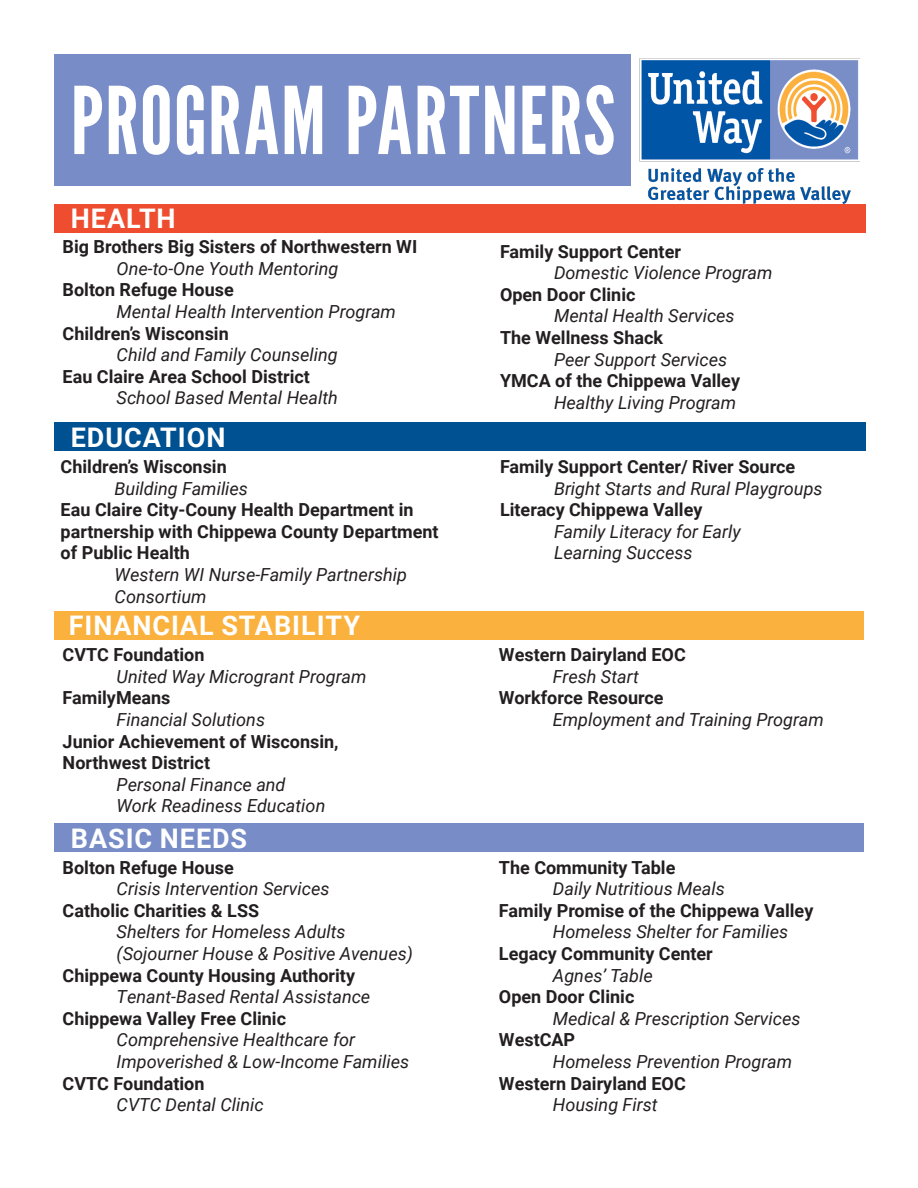
<style>
.page{position:relative;width:918px;height:1188px;background:#fff}
.page>*{position:absolute;margin:0;border:0;box-sizing:border-box;transform-origin:0 0}
.Headline_2a{font:93px "League Gothic";letter-spacing:.015em;color:#fff}
.t1{font:700 27px "Roboto";letter-spacing:.035em;color:#fff}
.t2{font:italic 18px/21.6px "Roboto";color:#231f20}
.t3{font:700 18px/21.6px "Roboto";color:#231f20}
</style>
<div class="page">
<div style="left:54px;top:54px;width:577px;height:132px;background:#788dc7"></div>
<div style="left:54px;top:205px;width:811px;height:28px;background:#ef4d30"></div>
<div style="left:54px;top:422px;width:811px;height:28px;background:#005191"></div>
<div style="left:54px;top:612px;width:810px;height:28px;background:#fbb13d"></div>
<div style="left:54px;top:823px;width:810px;height:28px;background:#788dc7"></div>
<img style="left:639px;top:58px;width:220px;height:147px">
<p class="Headline_2a" style="left:71px;top:66px;width:546px">PROGRAM PARTNERS</p>
<p class="t1" style="left:71px;top:199px;width:106px">HEALTH</p>
<p class="t3" style="left:63px;top:235px;width:356px">Big Brothers Big Sisters of Northwestern WI</p>
<p class="t2" style="left:117px;top:257px;width:223px">One-to-One Youth Mentoring</p>
<p class="t3" style="left:63px;top:279px;width:173px">Bolton Refuge House</p>
<p class="t2" style="left:117px;top:300px;width:281px">Mental Health Intervention Program</p>
<p class="t3" style="left:63px;top:322px;width:168px">Children’s Wisconsin</p>
<p class="t2" style="left:117px;top:343px;width:223px">Child and Family Counseling</p>
<p class="t3" style="left:63px;top:365px;width:249px">Eau Claire Area School District</p>
<p class="t2" style="left:117px;top:387px;width:223px">School Based Mental Health</p>
<p class="t1" style="left:71px;top:419px;width:156px">EDUCATION</p>
<p class="t3" style="left:61px;top:455px;width:168px">Children’s Wisconsin</p>
<p class="t2" style="left:115px;top:477px;width:135px">Building Families</p>
<p class="t3" style="left:61px;top:498px;width:354px">Eau Claire City-Couny Health Department in</p>
<p class="t3" style="left:61px;top:520px;width:380px">partnership with Chippewa County Department of Public Health</p>
<p class="t2" style="left:115px;top:563px;width:294px">Western WI Nurse-Family Partnership<br>Consortium</p>
<p class="t1" style="left:69px;top:607px;width:293px">FINANCIAL STABILITY</p>
<p class="t3" style="left:63px;top:643px;width:143px">CVTC Foundation</p>
<p class="t2" style="left:117px;top:665px;width:251px">United Way Microgrant Program</p>
<p class="t3" style="left:63px;top:687px;width:109px">FamilyMeans</p>
<p class="t2" style="left:117px;top:708px;width:150px">Financial Solutions</p>
<p class="t3" style="left:63px;top:730px;width:277px">Junior Achievement of Wisconsin,</p>
<p class="t3" style="left:63px;top:751px;width:149px">Northwest District</p>
<p class="t2" style="left:117px;top:773px;width:170px">Personal Finance and</p>
<p class="t2" style="left:117px;top:795px;width:210px">Work Readiness Education</p>
<p class="t1" style="left:71px;top:819px;width:178px">BASIC NEEDS</p>
<p class="t3" style="left:63px;top:856px;width:173px">Bolton Refuge House</p>
<p class="t2" style="left:117px;top:877px;width:214px">Crisis Intervention Services</p>
<p class="t3" style="left:63px;top:899px;width:198px">Catholic Charities &amp; LSS</p>
<p class="t2" style="left:117px;top:920px;width:230px">Shelters for Homeless Adults</p>
<p class="t2" style="left:117px;top:942px;width:298px">(Sojourner House &amp; Positive Avenues)</p>
<p class="t3" style="left:63px;top:964px;width:294px">Chippewa County Housing Authority</p>
<p class="t2" style="left:117px;top:985px;width:255px">Tenant-Based Rental Assistance</p>
<p class="t3" style="left:63px;top:1007px;width:225px">Chippewa Valley Free Clinic</p>
<p class="t2" style="left:117px;top:1028px;width:240px">Comprehensive Healthcare for</p>
<p class="t2" style="left:117px;top:1050px;width:294px">Impoverished &amp; Low-Income Families</p>
<p class="t3" style="left:63px;top:1072px;width:143px">CVTC Foundation</p>
<p class="t2" style="left:117px;top:1093px;width:149px">CVTC Dental Clinic</p>
<p class="t3" style="left:500px;top:240px;width:182px">Family Support Center</p>
<p class="t2" style="left:554px;top:261px;width:220px">Domestic Violence Program</p>
<p class="t3" style="left:500px;top:283px;width:137px">Open Door Clinic</p>
<p class="t2" style="left:554px;top:305px;width:182px">Mental Health Services</p>
<p class="t3" style="left:500px;top:326px;width:165px">The Wellness Shack</p>
<p class="t2" style="left:554px;top:348px;width:175px">Peer Support Services</p>
<p class="t3" style="left:500px;top:369px;width:242px">YMCA of the Chippewa Valley</p>
<p class="t2" style="left:554px;top:391px;width:184px">Healthy Living Program</p>
<p class="t3" style="left:500px;top:455px;width:297px">Family Support Center/ River Source</p>
<p class="t2" style="left:554px;top:477px;width:270px">Bright Starts and Rural Playgroups</p>
<p class="t3" style="left:500px;top:498px;width:204px">Literacy Chippewa Valley</p>
<p class="t2" style="left:554px;top:520px;width:188px">Family Literacy for Early</p>
<p class="t2" style="left:554px;top:542px;width:140px">Learning Success</p>
<p class="t3" style="left:499px;top:643px;width:188px">Western Dairyland EOC</p>
<p class="t2" style="left:553px;top:665px;width:88px">Fresh Start</p>
<p class="t3" style="left:499px;top:687px;width:166px">Workforce Resource</p>
<p class="t2" style="left:553px;top:708px;width:272px">Employment and Training Program</p>
<p class="t3" style="left:499px;top:856px;width:178px">The Community Table</p>
<p class="t2" style="left:553px;top:877px;width:173px">Daily Nutritious Meals</p>
<p class="t3" style="left:499px;top:899px;width:316px">Family Promise of the Chippewa Valley</p>
<p class="t2" style="left:553px;top:920px;width:237px">Homeless Shelter for Families</p>
<p class="t3" style="left:499px;top:942px;width:215px">Legacy Community Center</p>
<p class="t2" style="left:553px;top:964px;width:101px">Agnes’ Table</p>
<p class="t3" style="left:499px;top:985px;width:137px">Open Door Clinic</p>
<p class="t2" style="left:553px;top:1007px;width:249px">Medical &amp; Prescription Services</p>
<p class="t3" style="left:499px;top:1028px;width:78px">WestCAP</p>
<p class="t2" style="left:553px;top:1050px;width:241px">Homeless Prevention Program</p>
<p class="t3" style="left:499px;top:1072px;width:188px">Western Dairyland EOC</p>
<p class="t2" style="left:553px;top:1093px;width:106px">Housing First</p>
</div>
